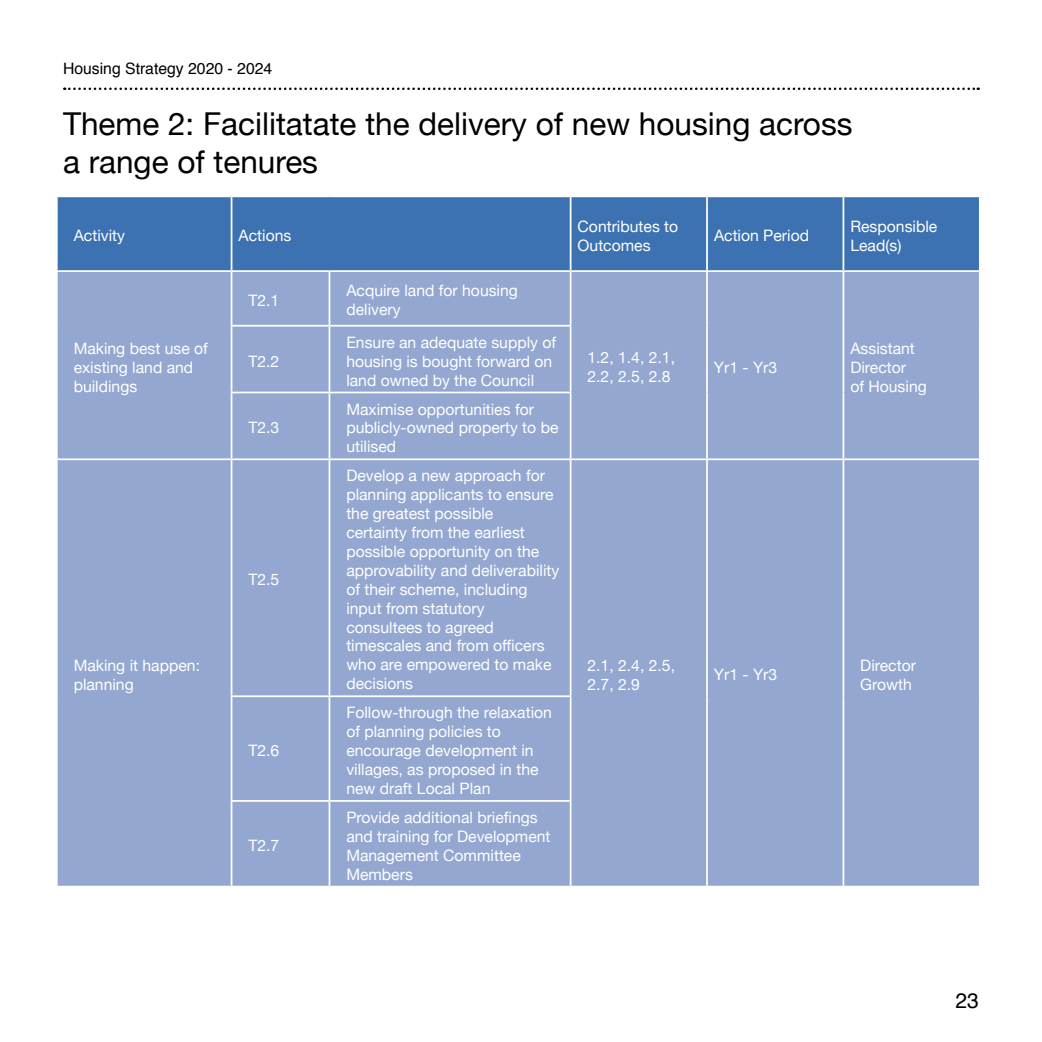
<style>
.page{position:relative;width:1042px;height:1042px;background:#fff}
.page>*{position:absolute;margin:0;border:0;box-sizing:border-box;transform-origin:0 0}
.t1{font:31.5px/37.8px "Helvetica Neue";color:#000}
.t2{font:21px "Helvetica";color:#000}
.t3{font:15.75px/18.9px "Helvetica Neue";color:#fff}
.t4{font:15.75px "Helvetica";color:#000}
</style>
<div class="page">
<svg style="left:64px;top:88px;width:914px;height:2px"></svg>
<div style="left:58px;top:197px;width:921px;height:73px;background:#3c72b1"></div>
<div style="left:58px;top:272px;width:921px;height:614px;background:#93a7d1"></div>
<hr style="left:231px;top:197px;width:1px;height:73px;background:#fff">
<hr style="left:570px;top:197px;width:1px;height:73px;background:#fff">
<hr style="left:706px;top:197px;width:2px;height:73px;background:#fff">
<hr style="left:842px;top:197px;width:2px;height:73px;background:#fff">
<hr style="left:231px;top:272px;width:1px;height:53px;background:#fff">
<hr style="left:329px;top:272px;width:1px;height:53px;background:#fff">
<hr style="left:570px;top:272px;width:1px;height:53px;background:#fff">
<hr style="left:706px;top:272px;width:2px;height:54px;background:#fff">
<hr style="left:842px;top:272px;width:2px;height:54px;background:#fff">
<hr style="left:231px;top:325px;width:98px;height:1px;background:#fff">
<hr style="left:231px;top:326px;width:1px;height:66px;background:#fff">
<hr style="left:329px;top:325px;width:242px;height:1px;background:#fff">
<hr style="left:329px;top:326px;width:1px;height:66px;background:#fff">
<hr style="left:570px;top:326px;width:1px;height:66px;background:#fff">
<hr style="left:706px;top:326px;width:2px;height:66px;background:#fff">
<hr style="left:842px;top:326px;width:2px;height:66px;background:#fff">
<hr style="left:231px;top:392px;width:98px;height:1px;background:#fff">
<hr style="left:231px;top:393px;width:1px;height:65px;background:#fff">
<hr style="left:329px;top:392px;width:242px;height:1px;background:#fff">
<hr style="left:329px;top:393px;width:1px;height:65px;background:#fff">
<hr style="left:570px;top:393px;width:1px;height:65px;background:#fff">
<hr style="left:706px;top:392px;width:2px;height:66px;background:#fff">
<hr style="left:842px;top:392px;width:2px;height:66px;background:#fff">
<hr style="left:56px;top:458px;width:175px;height:2px;background:#fff">
<hr style="left:231px;top:458px;width:98px;height:2px;background:#fff">
<hr style="left:231px;top:460px;width:1px;height:235px;background:#fff">
<hr style="left:329px;top:458px;width:241px;height:2px;background:#fff">
<hr style="left:329px;top:460px;width:1px;height:235px;background:#fff">
<hr style="left:570px;top:458px;width:137px;height:2px;background:#fff">
<hr style="left:570px;top:460px;width:1px;height:235px;background:#fff">
<hr style="left:707px;top:458px;width:136px;height:2px;background:#fff">
<hr style="left:706px;top:460px;width:2px;height:236px;background:#fff">
<hr style="left:843px;top:458px;width:137px;height:2px;background:#fff">
<hr style="left:842px;top:460px;width:2px;height:236px;background:#fff">
<hr style="left:231px;top:695px;width:98px;height:2px;background:#fff">
<hr style="left:231px;top:697px;width:1px;height:103px;background:#fff">
<hr style="left:329px;top:695px;width:242px;height:2px;background:#fff">
<hr style="left:329px;top:697px;width:1px;height:103px;background:#fff">
<hr style="left:570px;top:697px;width:1px;height:103px;background:#fff">
<hr style="left:706px;top:696px;width:2px;height:105px;background:#fff">
<hr style="left:842px;top:696px;width:2px;height:105px;background:#fff">
<hr style="left:231px;top:800px;width:98px;height:2px;background:#fff">
<hr style="left:231px;top:802px;width:1px;height:84px;background:#fff">
<hr style="left:329px;top:800px;width:242px;height:2px;background:#fff">
<hr style="left:329px;top:802px;width:1px;height:84px;background:#fff">
<hr style="left:570px;top:802px;width:1px;height:84px;background:#fff">
<hr style="left:706px;top:801px;width:2px;height:85px;background:#fff">
<hr style="left:842px;top:801px;width:2px;height:85px;background:#fff">
<p class="t4" style="left:63px;top:56px;width:211px">Housing Strategy 2020 - 2024</p>
<h1 class="t1" style="left:63px;top:107px;width:791px">Theme 2: Facilitatate the delivery of new housing across a range of tenures</h1>
<p class="t3" style="left:74px;top:227px;width:53px">Activity</p>
<p class="t3" style="left:238px;top:227px;width:54px">Actions</p>
<p class="t3" style="left:577px;top:218px;width:102px">Contributes to<br>Outcomes</p>
<p class="t3" style="left:714px;top:227px;width:97px">Action Period</p>
<p class="t3" style="left:850px;top:218px;width:88px">Responsible<br>Lead(s)</p>
<p class="t3" style="left:74px;top:340px;width:136px">Making best use of existing land and buildings</p>
<p class="t3" style="left:74px;top:657px;width:128px">Making it happen: planning</p>
<p class="t3" style="left:248px;top:292px;width:32px">T2.1</p>
<p class="t3" style="left:346px;top:282px;width:173px">Acquire land for housing delivery</p>
<p class="t3" style="left:248px;top:352px;width:32px">T2.2</p>
<p class="t3" style="left:248px;top:419px;width:32px">T2.3</p>
<p class="t3" style="left:248px;top:571px;width:32px">T2.5</p>
<p class="t3" style="left:248px;top:742px;width:32px">T2.6</p>
<p class="t3" style="left:248px;top:837px;width:32px">T2.7</p>
<p class="t3" style="left:346px;top:333px;width:211px">Ensure an adequate supply of housing is bought forward on land owned by the Council</p>
<p class="t3" style="left:346px;top:400px;width:214px">Maximise opportunities for publicly-owned property to be utilised</p>
<p class="t3" style="left:346px;top:467px;width:214px">Develop a new approach for planning applicants to ensure the greatest possible<br>certainty from the earliest possible opportunity on the approvability and deliverability of their scheme, including input from statutory consultees to agreed timescales and from officers who are empowered to make decisions</p>
<p class="t3" style="left:346px;top:704px;width:207px">Follow-through the relaxation of planning policies to encourage development in villages, as proposed in the new draft Local Plan</p>
<p class="t3" style="left:346px;top:809px;width:206px">Provide additional briefings and training for Development<br>Management Committee<br>Members</p>
<p class="t3" style="left:587px;top:349px;width:89px">1.2, 1.4, 2.1,<br>2.2, 2.5, 2.8</p>
<p class="t3" style="left:714px;top:358px;width:65px">Yr1 - Yr3</p>
<p class="t3" style="left:850px;top:340px;width:78px">Assistant<br>Director<br>of Housing</p>
<p class="t3" style="left:587px;top:657px;width:89px">2.1, 2.4, 2.5,<br>2.7, 2.9</p>
<p class="t3" style="left:714px;top:666px;width:65px">Yr1 - Yr3</p>
<p class="t3" style="left:860px;top:657px;width:57px">Director<br>Growth</p>
<h2 class="t2" style="left:955px;top:985px;width:25px">23</h2>
</div>
